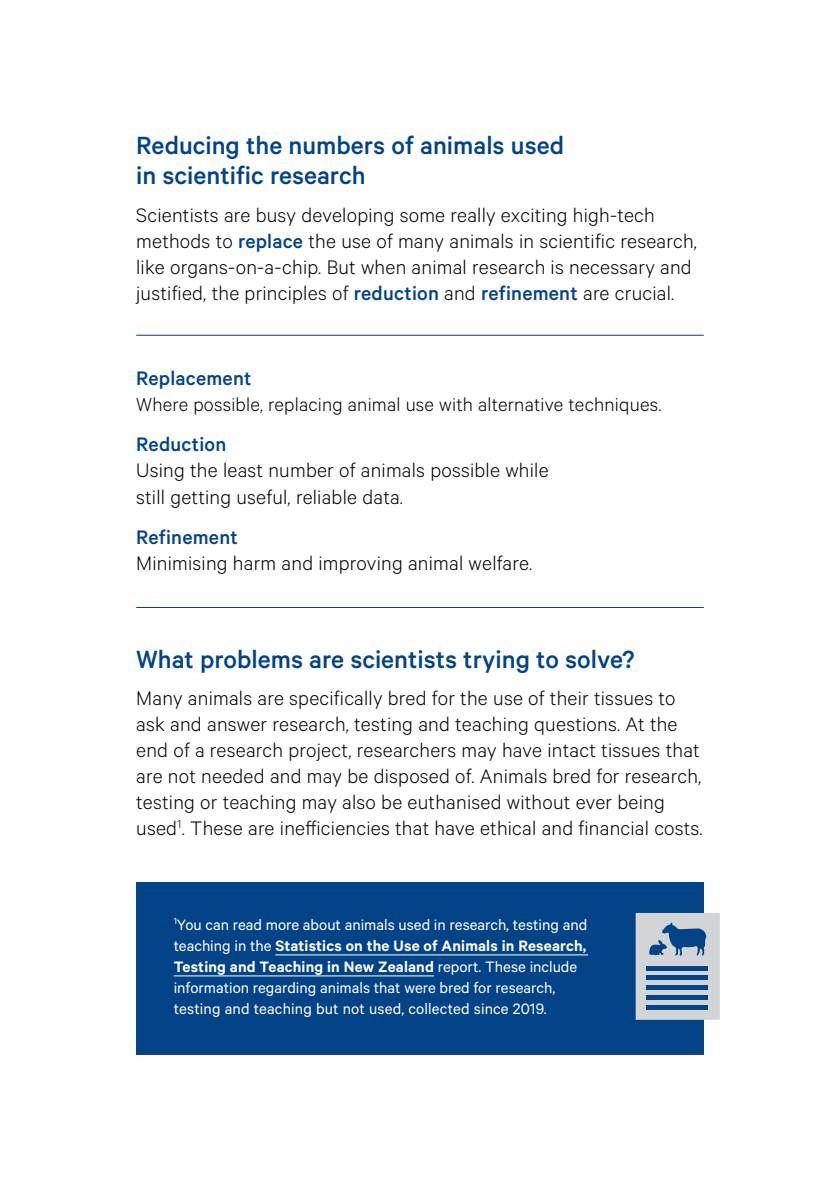
<style>
.page{position:relative;width:840px;height:1191px;background:#fff}
.page>*{position:absolute;margin:0;border:0;box-sizing:border-box;transform-origin:0 0}
.t1{font:500 28px/30px "Calibre";color:#004387}
.t2{font:300 22px/26px "Calibre";letter-spacing:.01em;color:#000}
.t3{font:500 22px "Calibre";letter-spacing:.01em;color:#004387}
.t4{font:300 21px "Calibre";letter-spacing:.01em;color:#000}
.t5{font:17px/21px "Calibre";color:#fff}
.s1{font-weight:500;color:#004387}
.s2{font-weight:600}
</style>
<div class="page">
<div style="left:136px;top:882px;width:567px;height:172px;background:#004387"></div>
<hr style="left:275px;top:954px;width:312px;height:1px;background:#fff">
<hr style="left:173px;top:975px;width:261px;height:1px;background:#fff">
<hr style="left:136px;top:335px;width:567px;height:1px;background:#004387">
<hr style="left:136px;top:607px;width:567px;height:1px;background:#004387">
<div style="left:635px;top:913px;width:84px;height:106px;background:#d1d5d6"></div>
<hr style="left:646px;top:976px;width:62px;height:4px;background:#004387">
<svg style="left:649px;top:922px;width:57px;height:33px"></svg>
<hr style="left:646px;top:966px;width:62px;height:4px;background:#004387">
<hr style="left:646px;top:996px;width:62px;height:4px;background:#004387">
<hr style="left:646px;top:986px;width:62px;height:4px;background:#004387">
<hr style="left:646px;top:1005px;width:62px;height:4px;background:#004387">
<p class="t1" style="left:136px;top:130px;width:429px">Reducing the numbers of animals used in scientific research</p>
<p class="t2" style="left:136px;top:201px;width:562px">Scientists are busy developing some really exciting high-tech methods to <span class="s1">replace</span> the use of many animals in scientific research, like organs-on-a-chip. But when animal research is necessary and justified, the principles of <span class="s1">reduction</span> and <span class="s1">refinement</span> are crucial.</p>
<p class="t3" style="left:136px;top:365px;width:117px">Replacement</p>
<p class="t4" style="left:136px;top:392px;width:526px">Where possible, replacing animal use with alternative techniques.</p>
<p class="t3" style="left:136px;top:432px;width:92px">Reduction</p>
<p class="t2" style="left:136px;top:456px;width:413px">Using the least number of animals possible while still getting useful, reliable data.</p>
<p class="t3" style="left:136px;top:524px;width:103px">Refinement</p>
<p class="t2" style="left:136px;top:549px;width:397px">Minimising harm and improving animal welfare.</p>
<p class="t1" style="left:136px;top:643px;width:499px">What problems are scientists trying to solve?</p>
<p class="t2" style="left:136px;top:684px;width:567px">Many animals are specifically bred for the use of their tissues to ask and answer research, testing and teaching questions. At the end of a research project, researchers may have intact tissues that are not needed and may be disposed of. Animals bred for research, testing or teaching may also be euthanised without ever being used<sup>1</sup>. These are inefficiencies that have ethical and financial costs.</p>
<p class="t5" style="left:173px;top:913px;width:415px"><sup>1</sup>You can read more about animals used in research, testing and teaching in the <span class="s2">Statistics on the Use of Animals in Research, Testing and Teaching in New Zealand</span> report. These include information regarding animals that were bred for research, testing and teaching but not used, collected since 2019.</p>
</div>
